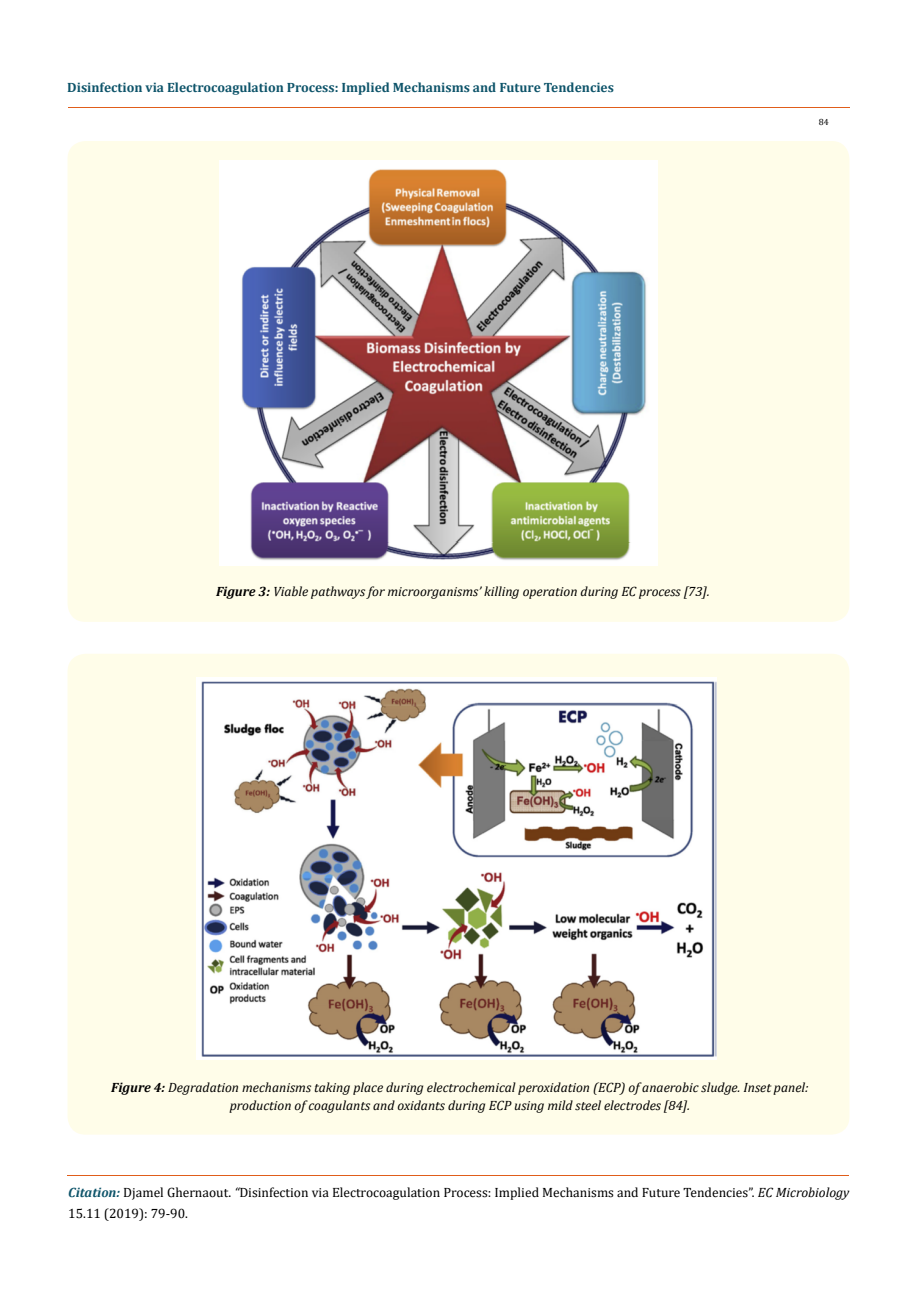
<style>
.page{position:relative;width:917px;height:1296px;background:#fff}
.page>*{position:absolute;margin:0;border:0;box-sizing:border-box;transform-origin:0 0}
.t1{font:italic 13.5px/18px "Cambria";color:#000;text-align:center}
.t2{font:13.5px/21px "Cambria";color:#000}
.t3{font:700 13.5px "Cambria";color:#0e546a}
.t4{font:9px "Cambria";color:#000}
.s1{font-weight:700}
.s2{font-weight:700;font-style:italic;color:#0e546a}
.s3{font-style:italic}
</style>
<div class="page">
<hr style="left:68px;top:108px;width:781px;height:1px;background:#e05d1a">
<hr style="left:67px;top:1176px;width:782px;height:1px;background:#e05d1a">
<div style="left:68px;top:141px;width:781px;height:481px;background:#fffde9;border-radius:18px"></div>
<img style="left:219px;top:161px;width:438px;height:405px">
<div style="left:68px;top:654px;width:781px;height:481px;background:#fffde9;border-radius:18px"></div>
<img style="left:197px;top:677px;width:519px;height:382px">
<p class="t3" style="left:67px;top:78px;width:548px">Disinfection via Electrocoagulation Process: Implied Mechanisms and Future Tendencies</p>
<p class="t4" style="left:819px;top:117px;width:11px">84</p>
<p class="t1" style="left:216px;top:581px;width:495px"><span class="s1">Figure 3:</span> Viable pathways for microorganisms’ killing operation during EC process [73].</p>
<p class="t1" style="left:111px;top:1078px;width:699px"><span class="s1">Figure 4:</span> Degradation mechanisms taking place during electrochemical peroxidation (ECP) of anaerobic sludge. Inset panel: production of coagulants and oxidants during ECP using mild steel electrodes [84].</p>
<p class="t2" style="left:68px;top:1181px;width:782px"><span class="s2">Citation:</span> Djamel Ghernaout. <span class="s3">“</span>Disinfection via Electrocoagulation Process: Implied Mechanisms and Future Tendencies”. <span class="s3">EC Microbiology<br></span>15.11 (2019): 79-90.</p>
</div>
